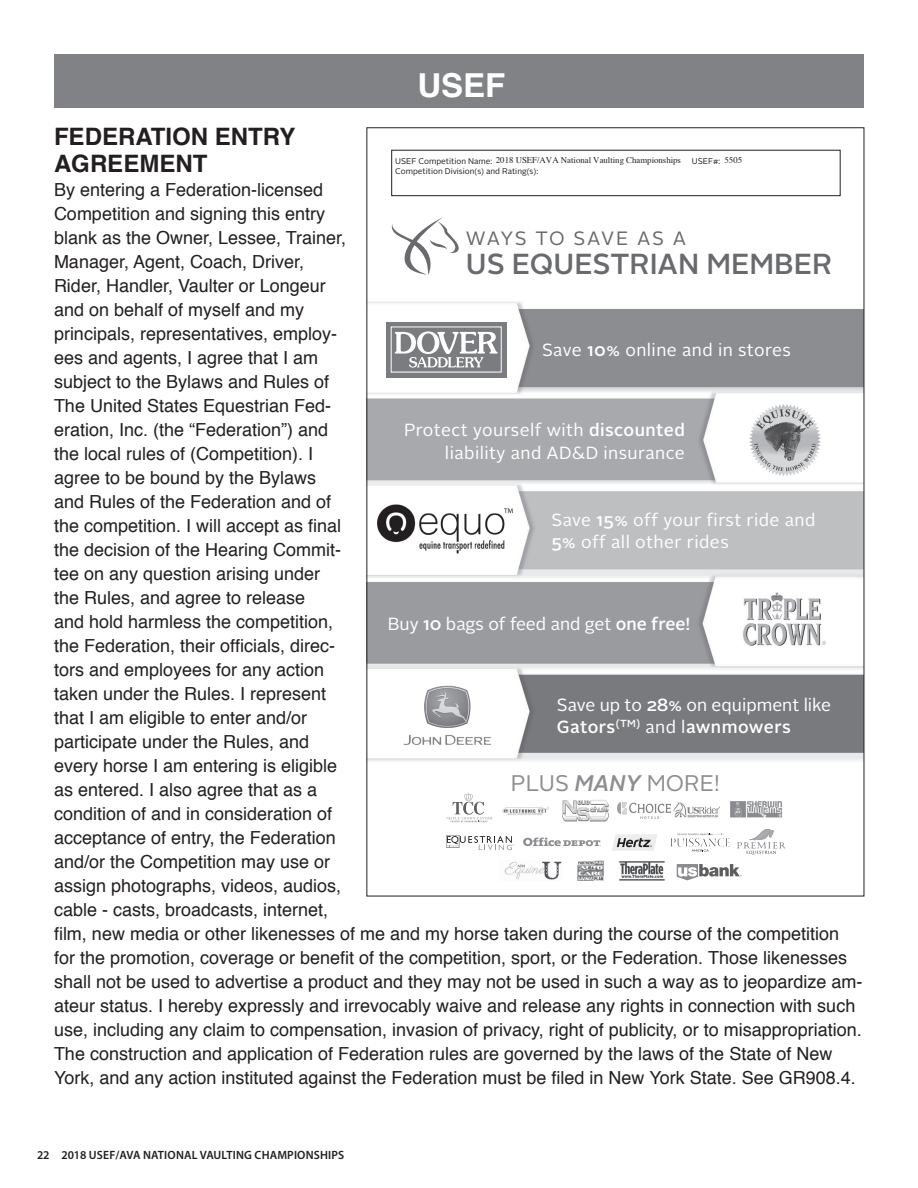
<style>
.page{position:relative;width:918px;height:1188px;background:#fff}
.page>*{position:absolute;margin:0;border:0;box-sizing:border-box;transform-origin:0 0}
.t1{font:700 33px "Helvetica";color:#fff}
.t2{font:500 28.95px "Alright Sans";color:#696a6d}
.t3{font:700 24px/27px "Helvetica";color:#231f20}
.t4{font:22.65px "Alright Sans";color:#8c8e91}
.t5{font:19.35px "Alright Sans";letter-spacing:.07em;color:#696a6d}
.t6{font:18px/24px "Helvetica";color:#231f20}
.t7{font:17.55px/22.6px "Alright Sans";letter-spacing:.025em;color:#fff}
.t8{font:17.55px/22.5px "Alright Sans";color:#fff}
.t9{font:600 12px "Myriad Pro";letter-spacing:.015em;color:#231f20}
.t10{font:8.85px "Times";color:#231f20}
.t11{font:8.25px "Alright Sans";color:#231f20}
.s1{font-size:7.35px}
.s2{font-weight:500}
.s3{font-weight:500;font-style:italic}
</style>
<div class="page">
<div style="left:54px;top:54px;width:810px;height:54px;background:#808285"></div>
<img style="left:369px;top:149px;width:493px;height:732px">
<div style="left:392px;top:150px;width:448px;height:46px;background:#fff"></div>
<div style="left:391px;top:150px;width:450px;height:46px;border:1px solid #231f20"></div>
<img style="left:749px;top:404px;width:73px;height:72px">
<img style="left:742px;top:590px;width:86px;height:58px">
<img style="left:404px;top:686px;width:87px;height:59px">
<img style="left:673px;top:799px;width:46px;height:20px">
<svg style="left:446px;top:793px;width:46px;height:29px"></svg>
<img style="left:562px;top:799px;width:46px;height:24px">
<img style="left:502px;top:796px;width:46px;height:26px">
<svg style="left:737px;top:829px;width:49px;height:26px"></svg>
<svg style="left:392px;top:217px;width:67px;height:58px"></svg>
<img style="left:617px;top:803px;width:53px;height:16px">
<div style="left:386px;top:322px;width:121px;height:55px;background:#7a7c7f"></div>
<div style="left:391px;top:327px;width:111px;height:45px;border:1px solid #fff"></div>
<svg style="left:395px;top:331px;width:103px;height:37px"></svg>
<img style="left:729px;top:799px;width:56px;height:20px">
<svg style="left:523px;top:838px;width:78px;height:8px"></svg>
<img style="left:576px;top:860px;width:29px;height:20px">
<svg style="left:612px;top:834px;width:45px;height:17px"></svg>
<img style="left:619px;top:861px;width:46px;height:19px">
<svg style="left:671px;top:834px;width:59px;height:18px"></svg>
<div style="left:446px;top:835px;width:13px;height:13px;border:1px solid #96989b"></div>
<svg style="left:447px;top:836px;width:67px;height:14px"></svg>
<img style="left:498px;top:860px;width:64px;height:20px">
<svg style="left:677px;top:864px;width:65px;height:16px"></svg>
<img style="left:375px;top:500px;width:139px;height:58px">
<p class="t1" style="left:417px;top:58px;width:90px">USEF</p>
<p class="t3" style="left:54px;top:124px;width:243px">FEDERATION ENTRY<br>AGREEMENT</p>
<p class="t6" style="left:54px;top:179px;width:810px">By entering a Federation-licensed<br>Competition and signing this entry<br>blank as the Owner, Lessee, Trainer,<br>Manager, Agent, Coach, Driver,<br>Rider, Handler, Vaulter or Longeur<br>and on behalf of myself and my<br>principals, representatives, employ-<br>ees and agents, I agree that I am<br>subject to the Bylaws and Rules of<br>The United States Equestrian Fed-<br>eration, Inc. (the “Federation”) and<br>the local rules of (Competition). I<br>agree to be bound by the Bylaws<br>and Rules of the Federation and of<br>the competition. I will accept as final<br>the decision of the Hearing Commit-<br>tee on any question arising under<br>the Rules, and agree to release<br>and hold harmless the competition,<br>the Federation, their officials, direc-<br>tors and employees for any action<br>taken under the Rules. I represent<br>that I am eligible to enter and/or<br>participate under the Rules, and<br>every horse I am entering is eligible<br>as entered. I also agree that as a<br>condition of and in consideration of<br>acceptance of entry, the Federation<br>and/or the Competition may use or<br>assign photographs, videos, audios,<br>cable - casts, broadcasts, internet,<br>film, new media or other likenesses of me and my horse taken during the course of the competition for the promotion, coverage or benefit of the competition, sport, or the Federation. Those likenesses shall not be used to advertise a product and they may not be used in such a way as to jeopardize am&shy;ateur status. I hereby expressly and irrevocably waive and release any rights in connection with such use, including any claim to compensation, invasion of privacy, right of publicity, or to misappropriation.<br>The construction and application of Federation rules are governed by the laws of the State of New York, and any action instituted against the Federation must be filed in New York State. See GR908.4.</p>
<p class="t10" style="left:496px;top:154px;width:187px">2018 USEF/AVA National Vaulting Championships</p>
<p class="t10" style="left:725px;top:155px;width:19px">5505</p>
<p class="t11" style="left:395px;top:156px;width:99px">USEF Competition Name:</p>
<p class="t11" style="left:692px;top:156px;width:30px">USEF#:</p>
<p class="t11" style="left:395px;top:165px;width:144px">Competition Division<span class="s1">(</span>s<span class="s1">)</span> and Rating<span class="s1">(</span>s<span class="s1">)</span>:</p>
<p class="t5" style="left:466px;top:225px;width:222px">WAYS TO SAVE AS A</p>
<p class="t2" style="left:466px;top:244px;width:368px">US EQUESTRIAN MEMBER</p>
<p class="t7" style="left:542px;top:339px;width:250px">Save <span class="s2">10%</span> online and in stores</p>
<p class="t7" style="left:404px;top:419px;width:282px;text-align:right">Protect yourself with <span class="s2">discounted </span>liability and AD&amp;D insurance</p>
<p class="t7" style="left:552px;top:508px;width:265px">Save <span class="s2">15%</span> off your first ride and<br><span class="s2">5%</span> off all other rides</p>
<p class="t8" style="left:388px;top:612px;width:304px">Buy <span class="s2">10</span> bags of feed and get <span class="s2">one free!</span></p>
<p class="t8" style="left:557px;top:694px;width:276px">Save up to <span class="s2">28%</span> on equipment like<br><span class="s2">Gators</span><sup>(TM)</sup> and l<span class="s2">awnmowers</span></p>
<p class="t4" style="left:511px;top:768px;width:210px">PLUS <span class="s3">MANY</span> MORE!</p>
<p class="t9" style="left:37px;top:1147px;width:309px">22 2018 USEF/AVA NATIONAL VAULTING CHAMPIONSHIPS</p>
</div>
